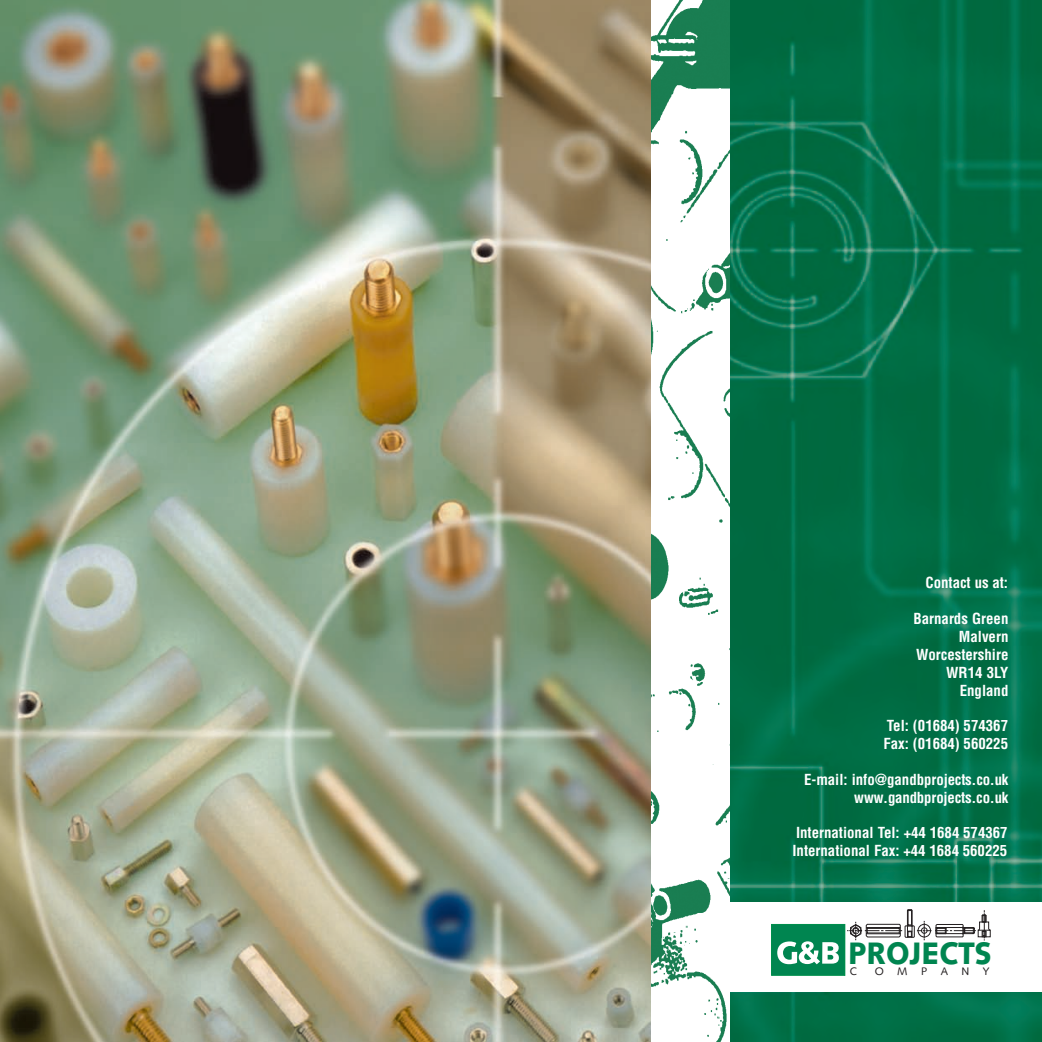
<style>
.page{position:relative;width:1042px;height:1042px;background:#fff}
.page>*{position:absolute;margin:0;border:0;box-sizing:border-box;transform-origin:0 0}
.t1{font:900 30.97px "Syntax";color:#008550;scale:.91 1}
.t2{font:700 condensed 14.88px/17.8px "Helvetica";color:#fff;text-align:right}
.t3{font:11.03px "Syntax";color:#231f20}
</style>
<div class="page">
<img style="left:0;top:0;width:651px;height:1042px">
<img style="left:730px;top:0;width:311px;height:1042px">
<div style="left:708px;top:902px;width:333px;height:89px;background:#fff"></div>
<img style="left:651px;top:0;width:79px;height:1042px">
<div style="left:771px;top:924px;width:74px;height:51px;background:#008550"></div>
<div style="left:771px;top:924px;width:74px;height:52px;border:1px solid #008f4d"></div>
<svg style="left:777px;top:941px;width:62px;height:23px"></svg>
<svg style="left:847px;top:909px;width:144px;height:31px"></svg>
<p class="t2" style="left:925px;top:574px;width:84px">Contact us at:</p>
<p class="t2" style="left:913px;top:610px;width:96px">Barnards Green<br>Malvern<br>Worcestershire<br>WR14 3LY<br>England</p>
<p class="t2" style="left:883px;top:717px;width:126px;text-align:left">Tel: (01684) 574367<br>Fax: (01684) 560225</p>
<p class="t2" style="left:804px;top:770px;width:206px">E-mail: info@gandbprojects.co.uk www.gandbprojects.co.uk</p>
<p class="t2" style="left:792px;top:824px;width:217px;text-align:left">International Tel: +44 1684 574367<br>International Fax: +44 1684 560225</p>
<h1 class="t1" style="left:848px;top:935px;width:159px">PROJECTS</h1>
<p class="t3" style="left:850px;top:966px;width:9px">C</p>
<p class="t3" style="left:874px;top:966px;width:116px">O M P A N Y</p>
</div>
